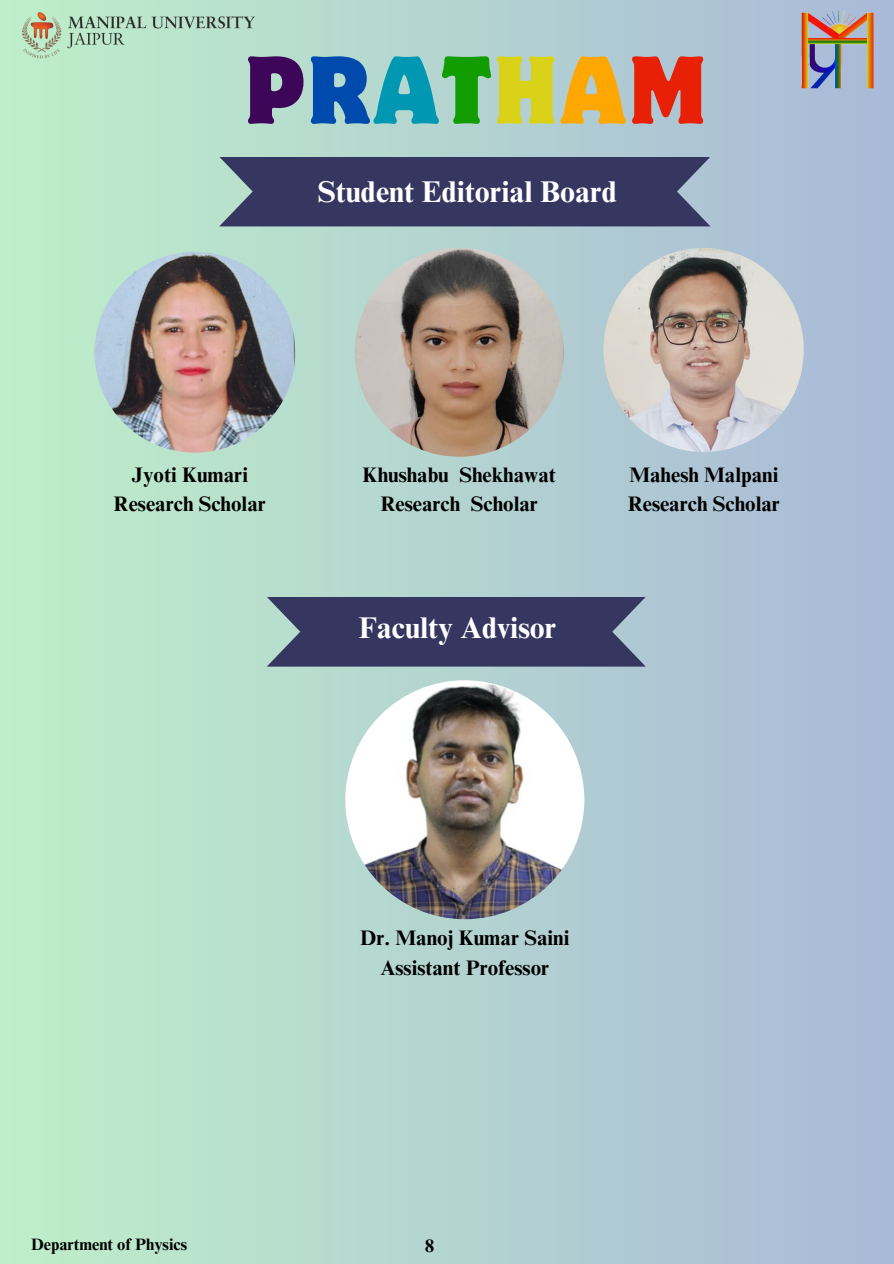
<style>
.page{position:relative;width:894px;height:1264px;background:#fff}
.page>*{position:absolute;margin:0;border:0;box-sizing:border-box;transform-origin:0 0}
.t1{font:semi-condensed 85.2px "Motter Corpus Std";letter-spacing:.05em;color:#3e0659}
.t2{font:700 30px "Times NRMT Pro";color:#fff}
.t3{font:700 21px/29.2px "Times NRMT Pro";color:#000;text-align:center}
.t4{font:700 18px "Times NRMT Pro";color:#000}
.t5{font:700 16.5px "Times NRMT Pro";color:#000}
.s1{color:#004aad}
.s2{color:#0097b2}
.s3{color:#119d00}
.s4{color:#dad218}
.s5{color:#fda700}
.s6{color:#e82005}
</style>
<div class="page">
<div style="left:0;top:0;width:893px;height:1263px;background:linear-gradient(to right,#beefc9,#a9b9d8)"></div>
<img style="left:4px;top:0;width:267px;height:90px">
<img style="left:799px;top:10px;width:77px;height:79px">
<svg style="left:267px;top:597px;width:378px;height:69px;background:#404469"></svg>
<img style="left:345px;top:680px;width:239px;height:239px;border-radius:50%">
<img style="left:354px;top:248px;width:209px;height:209px;border-radius:50%">
<img style="left:94px;top:252px;width:201px;height:200px;border-radius:50%">
<img style="left:603px;top:248px;width:200px;height:204px;border-radius:50%">
<svg style="left:219px;top:157px;width:491px;height:69px;background:#3d4167"></svg>
<p class="t1" style="left:245px;top:56px;width:461px">P<span class="s1">R</span><span class="s2">A</span><span class="s3">T</span><span class="s4">H</span><span class="s5">A</span><span class="s6">M</span></p>
<h2 class="t2" style="left:318px;top:180px;width:300px">Student Editorial Board</h2>
<h3 class="t3" style="left:114px;top:463px;width:154px">Jyoti Kumari<br>Research Scholar</h3>
<h3 class="t3" style="left:362px;top:463px;width:195px">Khushabu Shekhawat<br>Research Scholar</h3>
<h3 class="t3" style="left:627px;top:463px;width:154px;text-align:left">Mahesh Malpani<br>Research Scholar</h3>
<p class="t2" style="left:359px;top:616px;width:199px">Faculty Advisor</p>
<p class="t3" style="left:360px;top:926px;width:211px">Dr. Manoj Kumar Saini<br>Assistant Professor</p>
<p class="t5" style="left:31px;top:1237px;width:157px">Department of Physics</p>
<h3 class="t4" style="left:425px;top:1238px;width:10px">8</h3>
</div>
